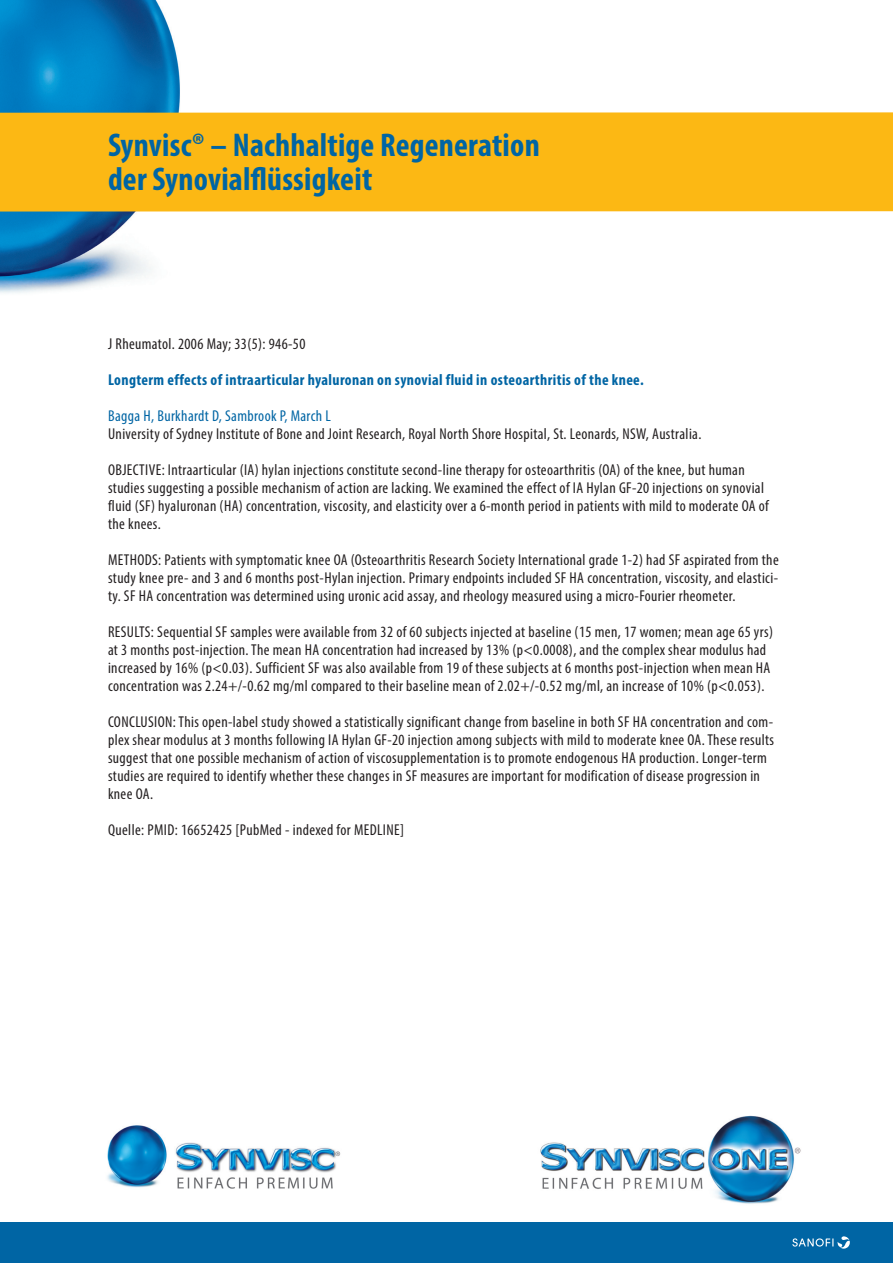
<style>
.page{position:relative;width:893px;height:1263px;background:#fff}
.page>*{position:absolute;margin:0;border:0;box-sizing:border-box;transform-origin:0 0}
.t1{font:700 condensed 33px "Myriad Pro";letter-spacing:.005em;color:#0065a4}
.t2{font:condensed 15.75px/18px "Myriad Pro";letter-spacing:.025em;color:#231f20}
.t3{font:700 condensed 15.75px "Myriad Pro";letter-spacing:.025em;color:#0065a4}
.t4{font:condensed 15.75px "Myriad Pro";letter-spacing:.025em;color:#0065a4}
</style>
<div class="page">
<div style="left:0;top:1222px;width:893px;height:41px;background:#0065a4"></div>
<img style="left:0;top:0;width:180px;height:293px">
<div style="left:0;top:112px;width:893px;height:100px;background:#fcb814"></div>
<img style="left:540px;top:1115px;width:261px;height:89px">
<img style="left:107px;top:1125px;width:234px;height:64px">
<svg style="left:792px;top:1236px;width:58px;height:12px"></svg>
<p class="t1" style="left:108px;top:124px;width:433px">Synvisc® – Nachhaltige Regeneration</p>
<p class="t1" style="left:108px;top:159px;width:266px">der Synovialflüssigkeit</p>
<p class="t2" style="left:108px;top:335px;width:199px">J Rheumatol. 2006 May; 33(5): 946-50</p>
<p class="t3" style="left:108px;top:370px;width:537px">Longterm effects of intraarticular hyaluronan on synovial fluid in osteoarthritis of the knee.</p>
<p class="t4" style="left:108px;top:407px;width:224px">Bagga H, Burkhardt D, Sambrook P, March L</p>
<p class="t2" style="left:108px;top:425px;width:595px">University of Sydney Institute of Bone and Joint Research, Royal North Shore Hospital, St. Leonards, NSW, Australia.</p>
<p class="t2" style="left:108px;top:461px;width:662px">OBJECTIVE: Intraarticular (IA) hylan injections constitute second-line therapy for osteoarthritis (OA) of the knee, but human studies suggesting a possible mechanism of action are lacking. We examined the effect of IA Hylan GF-20 injections on synovial fluid (SF) hyaluronan (HA) concentration, viscosity, and elasticity over a 6-month period in patients with mild to moderate OA of the knees.</p>
<p class="t2" style="left:108px;top:551px;width:672px;text-align:justify">METHODS: Patients with symptomatic knee OA (Osteoarthritis Research Society International grade 1-2) had SF aspirated from the study knee pre- and 3 and 6 months post-Hylan injection. Primary endpoints included SF HA concentration, viscosity, and elastici&shy;ty. SF HA concentration was determined using uronic acid assay, and rheology measured using a micro-Fourier rheometer.</p>
<p class="t2" style="left:108px;top:623px;width:666px">RESULTS: Sequential SF samples were available from 32 of 60 subjects injected at baseline (15 men, 17 women; mean age 65 yrs) at 3 months post-injection. The mean HA concentration had increased by 13% (p&lt;0.0008), and the complex shear modulus had increased by 16% (p&lt;0.03). Sufficient SF was also available from 19 of these subjects at 6 months post-injection when mean HA concentration was 2.24+/-0.62 mg/ml compared to their baseline mean of 2.02+/-0.52 mg/ml, an increase of 10% (p&lt;0.053).</p>
<p class="t2" style="left:108px;top:713px;width:667px">CONCLUSION: This open-label study showed a statistically significant change from baseline in both SF HA concentration and com&shy;plex shear modulus at 3 months following IA Hylan GF-20 injection among subjects with mild to moderate knee OA. These results suggest that one possible mechanism of action of viscosupplementation is to promote endogenous HA production. Longer-term studies are required to identify whether these changes in SF measures are important for modification of disease progression in knee OA.</p>
<p class="t2" style="left:108px;top:821px;width:298px">Quelle: PMID: 16652425 [PubMed - indexed for MEDLINE]</p>
</div>
